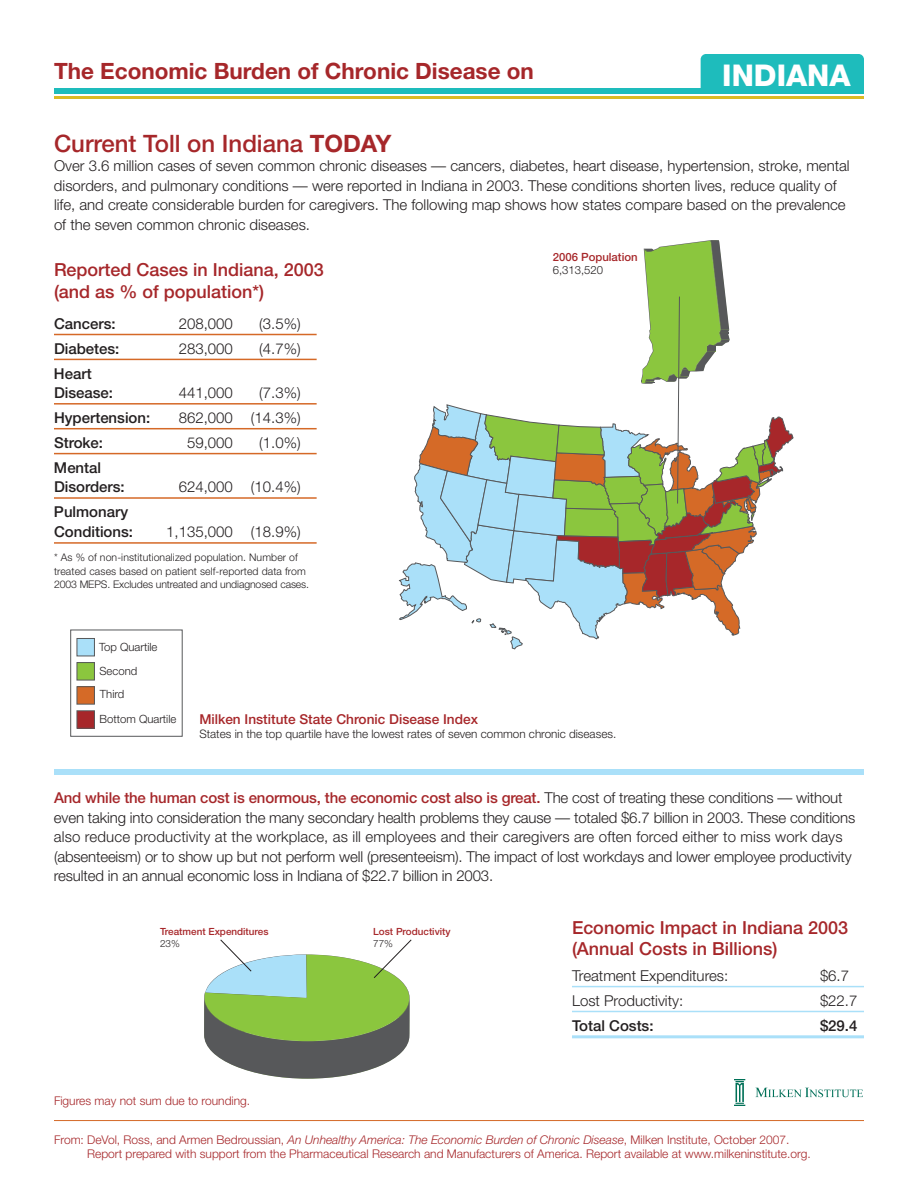
<style>
.page{position:relative;width:918px;height:1188px;background:#fff}
.page>*{position:absolute;margin:0;border:0;box-sizing:border-box;transform-origin:0 0}
.t1{font:800 30px "Helvetica Neue";color:#fff}
.t2{font:500 24px "Helvetica Neue";color:#a6272a}
.t3{font:700 22.5px "Helvetica Neue";color:#a6272a}
.t4{font:500 18px/21.6px "Helvetica Neue";color:#a6272a}
.t5{font:300 15px/19.5px "Helvetica Neue";color:#231f20}
.t6{font:500 15px/19.5px "Helvetica Neue";color:#231f20}
.t7{font:500 13.65px "Helvetica Neue";color:#a7272a}
.t8{font:300 12px/14.4px "Helvetica Neue";color:#a6272a}
.t9{font:300 11.7px "Helvetica Neue";color:#231f20}
.t10{font:300 11.4px/24.6px "Helvetica Neue";color:#231f20}
.t11{font:500 11.4px "Helvetica Neue";color:#a7272a}
.t12{font:300 10.5px/13.5px "Helvetica Neue";letter-spacing:.01em;color:#231f20}
.t13{font:500 9.9px "Helvetica Neue";color:#a7272a}
.t14{font:300 9.9px "Helvetica Neue";color:#231f20}
.s1{font-weight:700}
.s2{font-weight:500;color:#a6272a}
.s3{font-style:italic}
</style>
<div class="page">
<div style="left:54px;top:89px;width:810px;height:5px;background:#1ebcbc"></div>
<hr style="left:54px;top:96px;width:810px;height:3px;background:#dbba23">
<div style="left:701px;top:54px;width:163px;height:40px;background:#1ebcbc;border-radius:5px"></div>
<svg style="left:399px;top:240px;width:394px;height:409px"></svg>
<div style="left:54px;top:770px;width:810px;height:5px;background:#aae0f9"></div>
<hr style="left:54px;top:334px;width:263px;height:1px;background:#d56927">
<hr style="left:54px;top:359px;width:263px;height:1px;background:#d56927">
<hr style="left:54px;top:403px;width:263px;height:2px;background:#d56927">
<hr style="left:54px;top:428px;width:263px;height:1px;background:#d56927">
<hr style="left:54px;top:453px;width:263px;height:1px;background:#d56927">
<hr style="left:54px;top:497px;width:263px;height:2px;background:#d56927">
<hr style="left:54px;top:542px;width:263px;height:2px;background:#d56927">
<div style="left:70px;top:630px;width:112px;height:107px;border:1px solid #57585a"></div>
<div style="left:77px;top:638px;width:17px;height:18px;background:#aae0f9"></div>
<div style="left:77px;top:638px;width:18px;height:18px;border:1px solid #57585a"></div>
<div style="left:77px;top:663px;width:17px;height:17px;background:#8bc63e"></div>
<div style="left:77px;top:662px;width:18px;height:18px;border:1px solid #57585a"></div>
<div style="left:77px;top:687px;width:17px;height:17px;background:#d56a27"></div>
<div style="left:77px;top:686px;width:18px;height:18px;border:1px solid #57585a"></div>
<div style="left:77px;top:711px;width:17px;height:17px;background:#a7272a"></div>
<div style="left:77px;top:711px;width:18px;height:17px;border:1px solid #57585a"></div>
<svg style="left:204px;top:939px;width:208px;height:140px"></svg>
<hr style="left:572px;top:986px;width:292px;height:1px;background:#aae0f9">
<hr style="left:572px;top:1011px;width:292px;height:1px;background:#aae0f9">
<hr style="left:572px;top:1035px;width:292px;height:3px;background:#aae0f9">
<hr style="left:54px;top:1120px;width:810px;height:1px;background:#d56927">
<img style="left:735px;top:1079px;width:128px;height:27px">
<h3 class="t3" style="left:54px;top:63px;width:481px">The Economic Burden of Chronic Disease on</h3>
<h1 class="t1" style="left:722px;top:65px;width:130px">INDIANA</h1>
<h2 class="t2" style="left:54px;top:134px;width:339px">Current Toll on Indiana <span class="s1">TODAY</span></h2>
<p class="t5" style="left:54px;top:157px;width:797px">Over 3.6 million cases of seven common chronic diseases — cancers, diabetes, heart disease, hypertension, stroke, mental disorders, and pulmonary conditions — were reported in Indiana in 2003. These conditions shorten lives, reduce quality of life, and create considerable burden for caregivers. The following map shows how states compare based on the prevalence of the seven common chronic diseases.</p>
<p class="t4" style="left:54px;top:261px;width:271px">Reported Cases in Indiana, 2003 (and as % of population*)</p>
<p class="t6" style="left:54px;top:315px;width:63px">Cancers:</p>
<p class="t5" style="left:179px;top:315px;width:56px">208,000</p>
<p class="t5" style="left:259px;top:315px;width:43px">(3.5%)</p>
<p class="t6" style="left:54px;top:340px;width:67px">Diabetes:</p>
<p class="t5" style="left:179px;top:340px;width:56px">283,000</p>
<p class="t5" style="left:259px;top:340px;width:43px">(4.7%)</p>
<p class="t6" style="left:54px;top:365px;width:61px">Heart<br>Disease:</p>
<p class="t5" style="left:179px;top:385px;width:56px">441,000</p>
<p class="t5" style="left:259px;top:385px;width:43px">(7.3%)</p>
<p class="t6" style="left:54px;top:409px;width:98px">Hypertension:</p>
<p class="t5" style="left:179px;top:409px;width:123px">862,000 (14.3%)</p>
<p class="t6" style="left:54px;top:434px;width:51px">Stroke:</p>
<p class="t5" style="left:187px;top:434px;width:47px">59,000</p>
<p class="t5" style="left:259px;top:434px;width:43px">(1.0%)</p>
<p class="t6" style="left:54px;top:459px;width:72px">Mental<br>Disorders:</p>
<p class="t5" style="left:179px;top:479px;width:123px">624,000 (10.4%)</p>
<p class="t6" style="left:54px;top:504px;width:81px">Pulmonary<br>Conditions:</p>
<p class="t5" style="left:166px;top:523px;width:136px">1,135,000 (18.9%)</p>
<p class="t12" style="left:54px;top:552px;width:257px">* As % of non-institutionalized population. Number of treated cases based on patient self-reported data from<br>2003 MEPS. Excludes untreated and undiagnosed cases.</p>
<p class="t11" style="left:553px;top:252px;width:86px">2006 Population</p>
<p class="t10" style="left:553px;top:259px;width:52px">6,313,520</p>
<p class="t10" style="left:99px;top:635px;width:60px">Top Quartile<br>Second</p>
<p class="t10" style="left:100px;top:683px;width:78px">Third<br>Bottom Quartile</p>
<p class="t7" style="left:199px;top:714px;width:280px">Milken Institute State Chronic Disease Index</p>
<p class="t9" style="left:199px;top:729px;width:418px">States in the top quartile have the lowest rates of seven common chronic diseases.</p>
<p class="t5" style="left:54px;top:790px;width:803px"><span class="s2">And while the human cost is enormous, the economic cost also is great.</span> The cost of treating these conditions — without even taking into consideration the many secondary health problems they cause — totaled $6.7 billion in 2003. These conditions also reduce productivity at the workplace, as ill employees and their caregivers are often forced either to miss work days (absenteeism) or to show up but not perform well (presenteeism). The impact of lost workdays and lower employee productivity resulted in an annual economic loss in Indiana of $22.7 billion in 2003.</p>
<p class="t13" style="left:160px;top:928px;width:110px">Treatment Expenditures</p>
<p class="t14" style="left:160px;top:940px;width:21px">23%</p>
<p class="t8" style="left:54px;top:1095px;width:198px">Figures may not sum due to rounding.</p>
<p class="t13" style="left:373px;top:928px;width:79px">Lost Productivity</p>
<p class="t14" style="left:373px;top:940px;width:21px">77%</p>
<p class="t4" style="left:572px;top:918px;width:278px">Economic Impact in Indiana 2003 (Annual Costs in Billions)</p>
<p class="t5" style="left:572px;top:967px;width:158px">Treatment Expenditures:</p>
<p class="t5" style="left:820px;top:967px;width:31px">$6.7</p>
<p class="t5" style="left:572px;top:992px;width:113px">Lost Productivity:</p>
<p class="t5" style="left:820px;top:992px;width:39px">$22.7</p>
<p class="t6" style="left:572px;top:1017px;width:83px">Total Costs:</p>
<p class="t6" style="left:820px;top:1017px;width:39px">$29.4</p>
<p class="t8" style="left:87px;top:1133px;width:725px;text-indent:-33px">From: DeVol, Ross, and Armen Bedroussian, <span class="s3">An Unhealthy America: The Economic Burden of Chronic Disease</span>, Milken Institute, October 2007.<br>Report prepared with support from the Pharmaceutical Research and Manufacturers of America. Report available at www.milkeninstitute.org.</p>
</div>
